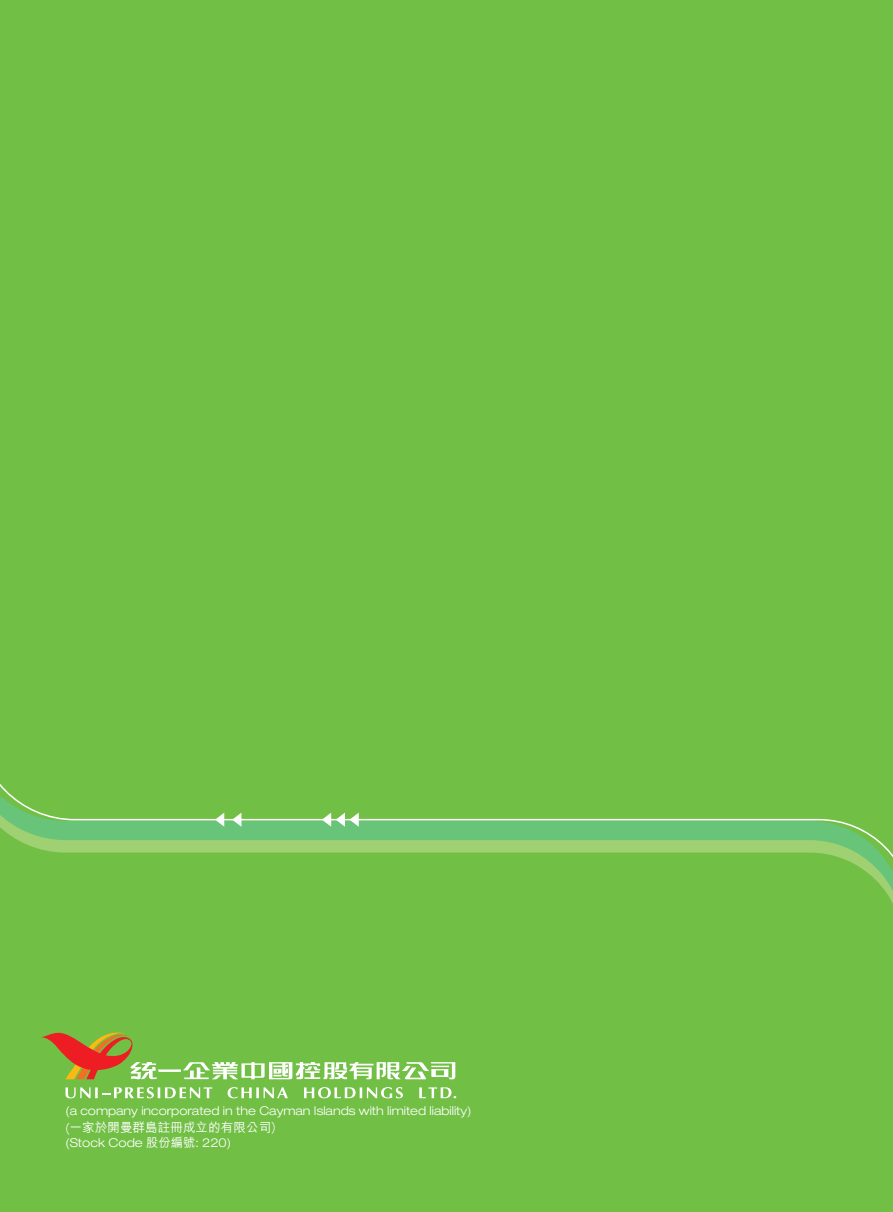
<style>
.page{position:relative;width:893px;height:1212px;background:#71bf44}
.page>*{position:absolute;margin:0;border:0;box-sizing:border-box;transform-origin:0 0}
.t1{font:500 12.6px "M Hei HK";color:#fff}
.t2{font:300 expanded 12.3px "Helvetica Neue LT Std";color:#fff}
.t3{font:300 expanded 12.15px "Helvetica Neue LT Std";color:#fff}
.s1{font-weight:300}
.s2{font-family:"M Hei HK";font-weight:500;font-stretch:normal}
</style>
<div class="page">
<svg style="left:0;top:783px;width:893px;height:120px"></svg>
<svg style="left:232px;top:812px;width:9px;height:15px"></svg>
<svg style="left:215px;top:812px;width:9px;height:15px"></svg>
<svg style="left:322px;top:812px;width:37px;height:15px"></svg>
<svg style="left:66px;top:1087px;width:146px;height:11px"></svg>
<svg style="left:228px;top:1087px;width:60px;height:11px"></svg>
<svg style="left:304px;top:1087px;width:99px;height:11px"></svg>
<svg style="left:419px;top:1087px;width:37px;height:11px"></svg>
<svg style="left:42px;top:1032px;width:413px;height:47px"></svg>
<p class="t3" style="left:65px;top:1103px;width:408px">(a company incorporated in the Cayman Islands with limited liability)</p>
<p class="t1" style="left:65px;top:1118px;width:212px"><span class="s1">(</span>一家於開曼群島註冊成立的有限公司 <span class="s1">)</span></p>
<p class="t2" style="left:65px;top:1135px;width:167px">(Stock Code <span class="s2">股份編號</span>: 220)</p>
</div>
